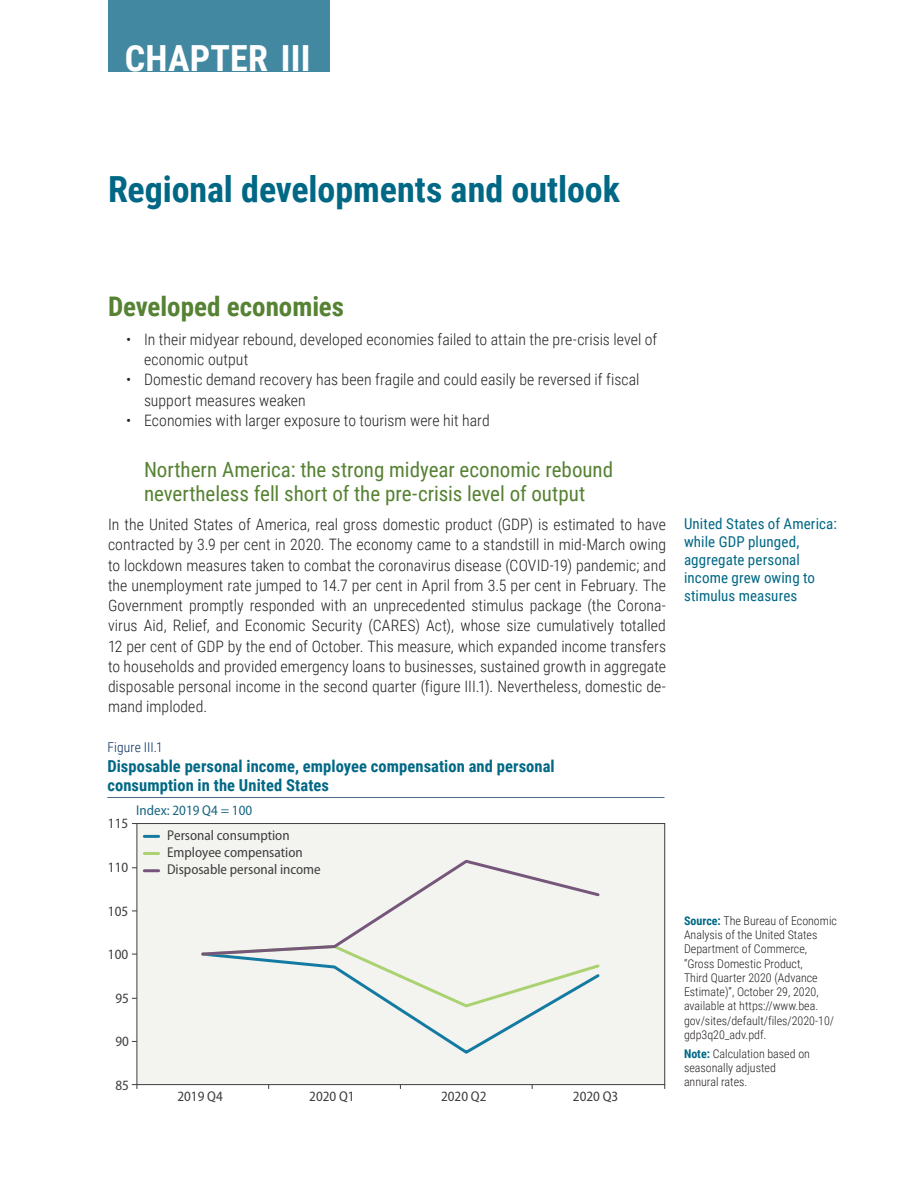
<style>
.page{position:relative;width:918px;height:1188px;background:#fff}
.page>*{position:absolute;margin:0;border:0;box-sizing:border-box;transform-origin:0 0}
.Head_chapter_main{font:700 36px "Roboto Condensed";letter-spacing:-.005em;color:#006885}
.t1{font:700 36px "Roboto Condensed";letter-spacing:.005em;color:#fff}
.Head_1{font:700 27px "Roboto Condensed";color:#568233}
.Head_2{font:21px/24px "Roboto Condensed";color:#568233}
.Figure_head_2{font:700 16.5px/19.5px "Roboto Condensed";letter-spacing:.005em;color:#006885}
.Body_text_1stpar{font:300 15.75px/20.2px "Roboto Condensed";letter-spacing:.005em;color:#231f20}
.Sidebar_text{font:15px/18px "Roboto Condensed";letter-spacing:.005em;color:#006885}
.t2{font:semi-condensed 14.25px/17px "Myriad Pro";color:#3e3e3f}
.t3{font:semi-condensed 14.25px "Myriad Pro";color:#186683}
.Figure_head_1{font:300 13.5px "Roboto Condensed";letter-spacing:.01em;color:#002a5c}
.Source_text{font:300 12px/14.2px "Roboto Condensed";color:#231f20}
.s1{font-weight:700;color:#006885}
</style>
<div class="page">
<div style="left:108px;top:0;width:221px;height:71px;background:#4388a1"></div>
<hr style="left:107px;top:797px;width:558px;height:1px;background:#4d6a8d">
<div style="left:137px;top:824px;width:528px;height:261px;background:#f3f3ef"></div>
<div style="left:137px;top:823px;width:528px;height:262px;border:1px solid #3e3e3f"></div>
<svg style="left:132px;top:1084px;width:6px;height:5px"></svg>
<svg style="left:201px;top:859px;width:399px;height:195px"></svg>
<hr style="left:144px;top:835px;width:15px;height:3px;background:#137aa1">
<hr style="left:144px;top:852px;width:15px;height:3px;background:#aad271">
<hr style="left:144px;top:869px;width:15px;height:3px;background:#75557b">
<p class="t1" style="left:125px;top:33px;width:187px">CHAPTER III</p>
<p class="Head_chapter_main" style="left:108px;top:164px;width:514px">Regional developments and outlook</p>
<p class="Head_1" style="left:108px;top:287px;width:238px">Developed economies</p>
<p class="Body_text_1stpar" style="left:144px;top:328px;width:515px;text-indent:-18px">• In their midyear rebound, developed economies failed to attain the pre-crisis level of economic output</p>
<p class="Body_text_1stpar" style="left:144px;top:369px;width:497px;text-indent:-18px">• Domestic demand recovery has been fragile and could easily be reversed if fiscal support measures weaken</p>
<p class="Body_text_1stpar" style="left:126px;top:409px;width:365px">• Economies with larger exposure to tourism were hit hard</p>
<p class="Head_2" style="left:144px;top:457px;width:471px">Northern America: the strong midyear economic rebound nevertheless fell short of the pre-crisis level of output</p>
<p class="Body_text_1stpar" style="left:108px;top:514px;width:560px;text-align:justify">In the United States of America, real gross domestic product (GDP) is estimated to have contracted by 3.9 per cent in 2020. The economy came to a standstill in mid-March owing to lockdown measures taken to combat the coronavirus disease (COVID-19) pandemic; and the unemployment rate jumped to 14.7 per cent in April from 3.5 per cent in February. The Government promptly responded with an unprecedented stimulus package (the Corona&shy;virus Aid, Relief, and Economic Security (CARES) Act), whose size cumulatively totalled 12 per cent of GDP by the end of October. This measure, which expanded income transfers to households and provided emergency loans to businesses, sustained growth in aggregate disposable personal income in the second quarter (figure III.1). Nevertheless, domestic de&shy;mand imploded.</p>
<p class="Sidebar_text" style="left:684px;top:515px;width:154px">United States of America: while GDP plunged, aggregate personal income grew owing to stimulus measures</p>
<p class="Figure_head_1" style="left:107px;top:738px;width:57px">Figure III.1</p>
<p class="Figure_head_2" style="left:107px;top:755px;width:449px">Disposable personal income, employee compensation and personal consumption in the United States</p>
<p class="t3" style="left:136px;top:802px;width:117px">Index: 2019 Q4 = 100</p>
<p class="t2" style="left:108px;top:815px;width:22px">115</p>
<p class="t2" style="left:108px;top:859px;width:22px">110</p>
<p class="t2" style="left:108px;top:903px;width:22px">105</p>
<p class="t2" style="left:108px;top:946px;width:22px">100</p>
<p class="t2" style="left:115px;top:990px;width:15px">95</p>
<p class="t2" style="left:115px;top:1033px;width:15px">90</p>
<p class="t2" style="left:115px;top:1077px;width:15px">85</p>
<p class="t2" style="left:167px;top:827px;width:155px">Personal consumption<br>Employee compensation<br>Disposable personal income</p>
<p class="t2" style="left:177px;top:1088px;width:47px">2019 Q4</p>
<p class="t2" style="left:309px;top:1088px;width:47px">2020 Q1</p>
<p class="t2" style="left:441px;top:1088px;width:47px">2020 Q2</p>
<p class="t2" style="left:573px;top:1088px;width:47px">2020 Q3</p>
<p class="Source_text" style="left:684px;top:913px;width:154px"><span class="s1">Source:</span> The Bureau of Economic<br>Analysis of the United States<br>Department of Commerce, “Gross Domestic Product,<br>Third Quarter 2020 (Advance<br>Estimate)”, October 29, 2020, available at https://www.bea. gov/sites/default/files/2020-10/ gdp3q20_adv.pdf.</p>
<p class="Source_text" style="left:684px;top:1046px;width:128px"><span class="s1">Note:</span> Calculation based on seasonally adjusted annural rates.</p>
</div>
